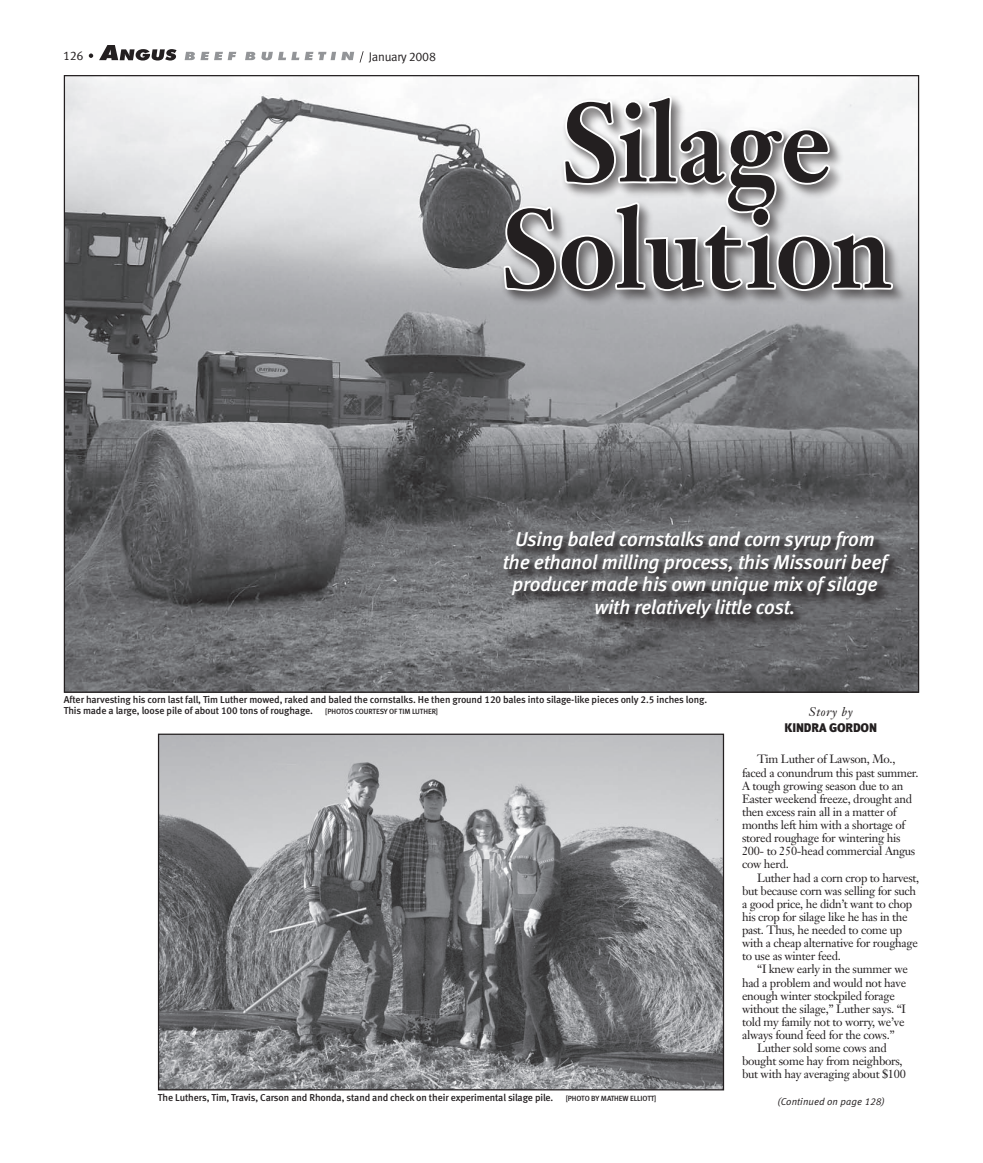
<style>
.page{position:relative;width:983px;height:1163px;background:#fff}
.page>*{position:absolute;margin:0;border:0;box-sizing:border-box;transform-origin:0 0}
.t1{font:700 110px/106.2px "Janson Text";color:#231f20;text-align:center;scale:.9 1}
.t2{font:italic 20px/22.5px "Meta Medium LF";letter-spacing:-.01em;color:#fff;text-align:center}
.t3{font:12.5px/16.2px "Meta Black LF";letter-spacing:-.01em;color:#231f20;text-align:center}
.t4{font:12.5px "Meta Normal LF";letter-spacing:-.025em;color:#231f20}
.t5{font:11.88px "Janson Text";letter-spacing:-.025em;color:#231f20}
.t6{font:10px/11.2px "Meta Medium LF";letter-spacing:-.01em;color:#231f20}
.t7{font:italic 10px "Meta Normal LF";letter-spacing:.01em;color:#231f20}
.s1{font-size:7.5px}
.s2{font-family:"Janson Text";font-style:italic}
</style>
<div class="page">
<img style="left:66px;top:77px;width:851px;height:613px">
<div style="left:505px;top:533px;width:431px;height:121px;background:#231f20;opacity:.75"></div>
<svg style="left:504px;top:531px;width:424px;height:116px;background:#626265"></svg>
<div style="left:505px;top:98px;width:477px;height:418px;background:#231f20;opacity:.32"></div>
<svg style="left:502px;top:94px;width:392px;height:199px"></svg>
<img style="left:160px;top:735px;width:562px;height:353px">
<svg style="left:99px;top:45px;width:77px;height:16px"></svg>
<svg style="left:89px;top:53px;width:4px;height:5px"></svg>
<svg style="left:261px;top:51px;width:102px;height:12px"></svg>
<svg style="left:185px;top:52px;width:51px;height:8px"></svg>
<svg style="left:245px;top:52px;width:10px;height:8px"></svg>
<p class="t4" style="left:63px;top:48px;width:22px">126</p>
<p class="t4" style="left:369px;top:50px;width:69px">January 2008</p>
<p class="t1" style="left:502px;top:89px;width:434px">Silage<br>Solution</p>
<p class="t2" style="left:502px;top:528px;width:386px">Using baled cornstalks and corn syrup from the ethanol milling process, this Missouri beef producer made his own unique mix of silage with relatively little cost.</p>
<p class="t6" style="left:64px;top:694px;width:645px">After harvesting his corn last fall, Tim Luther mowed, raked and baled the cornstalks. He then ground 120 bales into silage-like pieces only 2.5 inches long.<br>This made a large, loose pile of about 100 tons of roughage. <span class="s1">[PHOTOS COURTESY OF TIM LUTHER]</span></p>
<p class="t6" style="left:158px;top:1092px;width:500px">The Luthers, Tim, Travis, Carson and Rhonda, stand and check on their experimental silage pile. <span class="s1">[PHOTO BY MATHEW ELLIOTT]</span></p>
<p class="t3" style="left:784px;top:703px;width:94px"><span class="s2">Story by<br></span>KINDRA GORDON</p>
<p class="t5" style="left:757px;top:751px;width:140px">Tim Luther of Lawson, Mo.,</p>
<p class="t5" style="left:742px;top:765px;width:178px">faced a conundrum this past summer.</p>
<p class="t5" style="left:742px;top:778px;width:163px">A tough growing season due to an</p>
<p class="t5" style="left:742px;top:791px;width:172px">Easter weekend freeze, drought and</p>
<p class="t5" style="left:742px;top:804px;width:156px">then excess rain all in a matter of</p>
<p class="t5" style="left:742px;top:817px;width:165px">months left him with a shortage of</p>
<p class="t5" style="left:742px;top:830px;width:160px">stored roughage for wintering his</p>
<p class="t5" style="left:742px;top:843px;width:175px">200- to 250-head commercial Angus</p>
<p class="t5" style="left:742px;top:856px;width:48px">cow herd.</p>
<p class="t5" style="left:757px;top:869px;width:164px">Luther had a corn crop to harvest,</p>
<p class="t5" style="left:742px;top:883px;width:176px">but because corn was selling for such</p>
<p class="t5" style="left:742px;top:896px;width:172px">a good price, he didn’t want to chop</p>
<p class="t5" style="left:742px;top:909px;width:167px">his crop for silage like he has in the</p>
<p class="t5" style="left:742px;top:922px;width:162px">past. Thus, he needed to come up</p>
<p class="t5" style="left:742px;top:935px;width:177px">with a cheap alternative for roughage</p>
<p class="t5" style="left:742px;top:948px;width:100px">to use as winter feed.</p>
<p class="t5" style="left:757px;top:961px;width:152px">“I knew early in the summer we</p>
<p class="t5" style="left:742px;top:974px;width:166px">had a problem and would not have</p>
<p class="t5" style="left:742px;top:988px;width:154px">enough winter stockpiled forage</p>
<p class="t5" style="left:742px;top:1001px;width:165px">without the silage,” Luther says. “I</p>
<p class="t5" style="left:742px;top:1014px;width:164px">told my family not to worry, we’ve</p>
<p class="t5" style="left:742px;top:1027px;width:154px">always found feed for the cows.”</p>
<p class="t5" style="left:757px;top:1040px;width:131px">Luther sold some cows and</p>
<p class="t5" style="left:742px;top:1053px;width:162px">bought some hay from neighbors,</p>
<p class="t5" style="left:742px;top:1066px;width:165px">but with hay averaging about $100</p>
<p class="t7" style="left:777px;top:1095px;width:109px">(Continued on page 128)</p>
</div>
